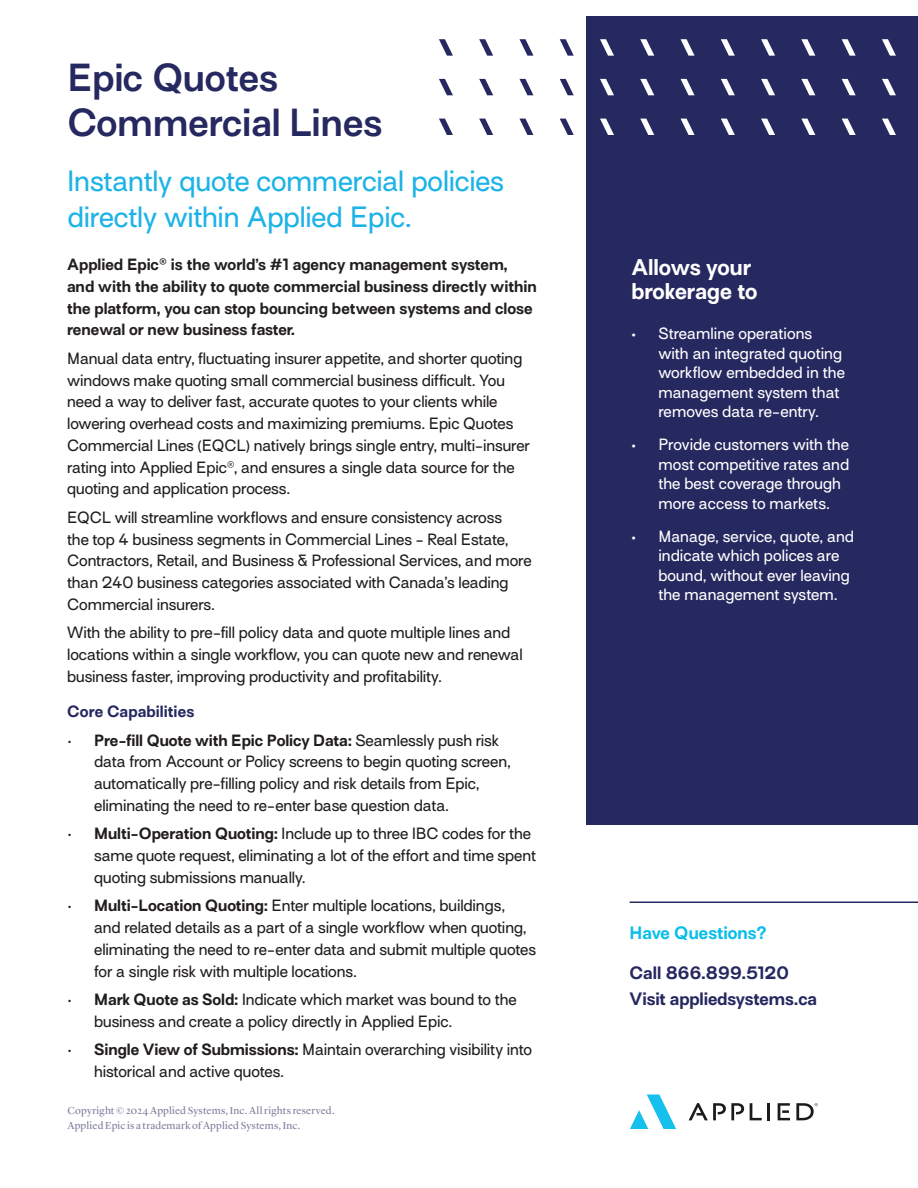
<style>
.page{position:relative;width:918px;height:1188px;background:#fff}
.page>*{position:absolute;margin:0;border:0;box-sizing:border-box;transform-origin:0 0}
.Doc_-_Tag{font:600 36px/45px "Surt";color:#262860}
.Doc_-_Headline{font:27px/36px "Surt";letter-spacing:-.01em;color:#1db3e7}
.t1{font:700 21px/24px "Surt";letter-spacing:-.005em;color:#fff}
.Paragraph_-_Header{font:700 16.5px "Surt";letter-spacing:-.005em;color:#262860}
.Paragraph_-_Header-2{font:700 16.5px "Surt";color:#0abeec}
.Paragraph_-_First{font:15px/21.8px "Surt";letter-spacing:-.01em;color:#211d1e}
.t2{font:15px/19.5px "Surt";color:#fff}
.Paragraph_-_First-2{font:700 15px/21.8px "Surt";color:#231f20}
.Paragraph_-_Header-3{font:700 15px "Surt";letter-spacing:.005em;color:#262860}
.Disclaimer{font:10.5px "Lyon Display";letter-spacing:.02em;color:#7c7e9d}
.s1{font-family:"Lyon Display"}
.s2{font-weight:700}
</style>
<div class="page">
<svg style="left:630px;top:1094px;width:46px;height:35px"></svg>
<svg style="left:750px;top:1103px;width:12px;height:17px"></svg>
<svg style="left:768px;top:1103px;width:2px;height:17px"></svg>
<svg style="left:689px;top:1103px;width:55px;height:17px"></svg>
<svg style="left:778px;top:1103px;width:12px;height:17px"></svg>
<svg style="left:796px;top:1103px;width:22px;height:17px"></svg>
<div style="left:586px;top:16px;width:332px;height:809px;background:#262860"></div>
<svg style="left:882px;top:39px;width:14px;height:17px"></svg>
<svg style="left:882px;top:79px;width:14px;height:16px"></svg>
<svg style="left:882px;top:119px;width:14px;height:16px"></svg>
<svg style="left:842px;top:39px;width:14px;height:17px"></svg>
<svg style="left:842px;top:79px;width:14px;height:16px"></svg>
<svg style="left:842px;top:119px;width:14px;height:16px"></svg>
<svg style="left:801px;top:39px;width:14px;height:17px"></svg>
<svg style="left:801px;top:79px;width:14px;height:16px"></svg>
<svg style="left:801px;top:119px;width:14px;height:16px"></svg>
<svg style="left:761px;top:39px;width:14px;height:17px"></svg>
<svg style="left:761px;top:79px;width:14px;height:16px"></svg>
<svg style="left:761px;top:119px;width:14px;height:16px"></svg>
<svg style="left:721px;top:39px;width:14px;height:17px"></svg>
<svg style="left:721px;top:79px;width:14px;height:16px"></svg>
<svg style="left:721px;top:119px;width:14px;height:16px"></svg>
<svg style="left:681px;top:39px;width:14px;height:17px"></svg>
<svg style="left:681px;top:79px;width:14px;height:16px"></svg>
<svg style="left:681px;top:119px;width:14px;height:16px"></svg>
<svg style="left:640px;top:39px;width:14px;height:17px"></svg>
<svg style="left:640px;top:79px;width:14px;height:16px"></svg>
<svg style="left:640px;top:119px;width:14px;height:16px"></svg>
<svg style="left:600px;top:39px;width:14px;height:17px"></svg>
<svg style="left:600px;top:79px;width:14px;height:16px"></svg>
<svg style="left:600px;top:119px;width:14px;height:16px"></svg>
<svg style="left:560px;top:39px;width:14px;height:17px"></svg>
<svg style="left:560px;top:79px;width:14px;height:16px"></svg>
<svg style="left:560px;top:119px;width:14px;height:16px"></svg>
<svg style="left:519px;top:39px;width:14px;height:17px"></svg>
<svg style="left:519px;top:79px;width:14px;height:16px"></svg>
<svg style="left:519px;top:119px;width:14px;height:16px"></svg>
<svg style="left:479px;top:39px;width:14px;height:17px"></svg>
<svg style="left:479px;top:79px;width:14px;height:16px"></svg>
<svg style="left:479px;top:119px;width:14px;height:16px"></svg>
<svg style="left:439px;top:39px;width:14px;height:17px"></svg>
<svg style="left:439px;top:79px;width:14px;height:16px"></svg>
<svg style="left:439px;top:119px;width:14px;height:16px"></svg>
<hr style="left:630px;top:902px;width:288px;height:1px;background:#262860">
<p class="Doc_-_Tag" style="left:68px;top:59px;width:316px">Epic Quotes<br>Commercial Lines</p>
<p class="Doc_-_Headline" style="left:68px;top:166px;width:438px">Instantly quote commercial policies directly within Applied Epic.</p>
<p class="Paragraph_-_First-2" style="left:67px;top:255px;width:472px">Applied Epic® is the world’s #1 agency management system, and with the ability to quote commercial business directly within the platform, you can stop bouncing between systems and close renewal or new business faster.</p>
<p class="Paragraph_-_First" style="left:67px;top:349px;width:464px">Manual data entry, fluctuating insurer appetite, and shorter quoting windows make quoting small commercial business difficult. You need a way to deliver fast, accurate quotes to your clients while lowering overhead costs and maximizing premiums. Epic Quotes Commercial Lines (EQCL) natively brings single entry, multi-insurer rating into Applied Epic®, and ensures a single data source for the quoting and application process.</p>
<p class="Paragraph_-_First" style="left:67px;top:508px;width:466px">EQCL will streamline workflows and ensure consistency across<br>the top 4 business segments in Commercial Lines - Real Estate, Contractors, Retail, and Business &amp; Professional Services, and more than 240 business categories associated with Canada’s leading Commercial insurers.</p>
<p class="Paragraph_-_First" style="left:67px;top:624px;width:457px">With the ability to pre-fill policy data and quote multiple lines and locations within a single workflow, you can quote new and renewal business faster, improving productivity and profitability.</p>
<p class="Paragraph_-_Header-3" style="left:67px;top:702px;width:129px">Core Capabilities</p>
<p class="Paragraph_-_First" style="left:94px;top:731px;width:418px;text-indent:-27px"><span class="s1">•</span> <span class="s2">Pre-fill Quote with Epic Policy Data:</span> Seamlessly push risk data from Account or Policy screens to begin quoting screen, automatically pre-filling policy and risk details from Epic, eliminating the need to re-enter base question data.</p>
<p class="Paragraph_-_First" style="left:94px;top:825px;width:443px;text-indent:-27px"><span class="s1">•</span> <span class="s2">Multi-Operation Quoting:</span> Include up to three IBC codes for the same quote request, eliminating a lot of the effort and time spent quoting submissions manually.</p>
<p class="Paragraph_-_First" style="left:94px;top:897px;width:443px;text-indent:-27px"><span class="s1">•</span> <span class="s2">Multi-Location Quoting:</span> Enter multiple locations, buildings,<br>and related details as a part of a single workflow when quoting, eliminating the need to re-enter data and submit multiple quotes for a single risk with multiple locations.</p>
<p class="Paragraph_-_First" style="left:94px;top:990px;width:424px;text-indent:-27px"><span class="s1">•</span> <span class="s2">Mark Quote as Sold:</span> Indicate which market was bound to the business and create a policy directly in Applied Epic.</p>
<p class="Paragraph_-_First" style="left:94px;top:1041px;width:439px;text-indent:-27px"><span class="s1">•</span> <span class="s2">Single View of Submissions:</span> Maintain overarching visibility into historical and active quotes.</p>
<p class="Disclaimer" style="left:68px;top:1103px;width:269px">Copyright © 2024 Applied Systems, Inc. All rights reserved.</p>
<p class="Disclaimer" style="left:68px;top:1118px;width:234px">Applied Epic is a trademark of Applied Systems, Inc.</p>
<p class="t1" style="left:631px;top:258px;width:128px">Allows your brokerage to</p>
<p class="t2" style="left:658px;top:326px;width:188px;text-indent:-27px">• Streamline operations with an integrated quoting workflow embedded in the management system that removes data re-entry.</p>
<p class="t2" style="left:658px;top:437px;width:192px;text-indent:-27px">• Provide customers with the most competitive rates and the best coverage through more access to markets.</p>
<p class="t2" style="left:658px;top:528px;width:197px;text-indent:-27px">• Manage, service, quote, and indicate which polices are bound, without ever leaving the management system.</p>
<p class="Paragraph_-_Header-2" style="left:630px;top:923px;width:138px">Have Questions?</p>
<p class="Paragraph_-_Header" style="left:630px;top:963px;width:161px">Call 866.899.5120</p>
<p class="Paragraph_-_Header" style="left:630px;top:989px;width:189px">Visit appliedsystems.ca</p>
</div>
